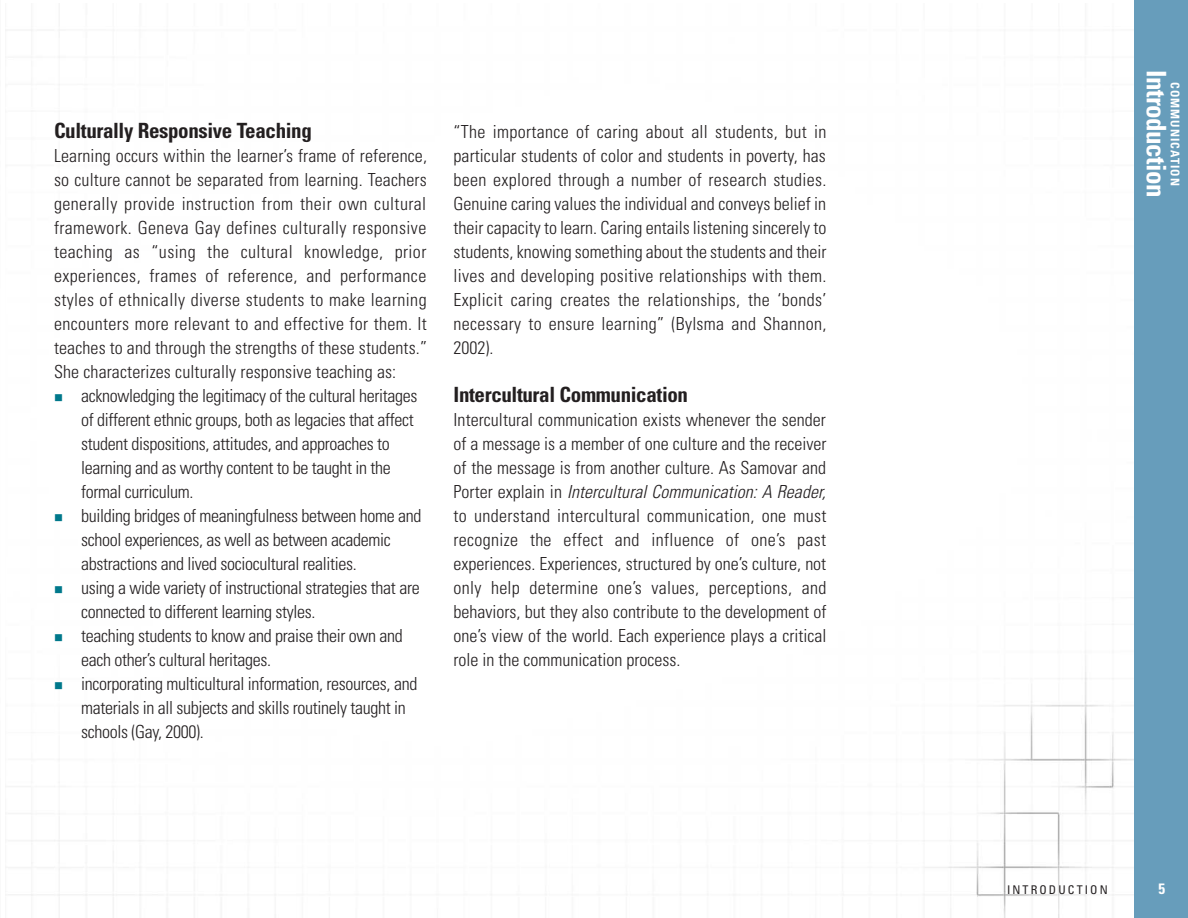
<style>
.page{position:relative;width:1188px;height:918px;background:#fff}
.page>*{position:absolute;margin:0;border:0;box-sizing:border-box;transform-origin:0 0}
.t1{font:700 condensed 27px "Univers";letter-spacing:-.02em;color:#fff}
.t2{font:700 condensed 21px "Univers";letter-spacing:-.02em;color:#231f20}
.t3{font:300 condensed 18px/24px "Univers";letter-spacing:-.02em;color:#231f20}
.t4{font:700 condensed 15px "Univers";color:#fff}
.t5{font:700 condensed 12px "Univers";letter-spacing:.09em;color:#fff}
.t6{font:condensed 12px "Univers";letter-spacing:.175em;color:#231f20}
.s1{color:#00788b}
.s2{font-style:italic}
</style>
<div class="page">
<div style="left:1135px;top:0;width:53px;height:918px;background:#679dbb"></div>
<p class="t2" style="left:54px;top:123px;width:259px">Culturally Responsive Teaching</p>
<p class="t3" style="left:54px;top:145px;width:375px;text-align:justify">Learning occurs within the learner’s frame of reference, so culture cannot be separated from learning. Teachers generally provide instruction from their own cultural framework. Geneva Gay defines culturally responsive teaching as “using the cultural knowledge, prior experiences, frames of reference, and performance styles of ethnically diverse students to make learning encounters more relevant to and effective for them. It teaches to and through the strengths of these students.” She characterizes culturally responsive teaching as:</p>
<p class="t3" style="left:81px;top:385px;width:338px;text-indent:-27px"><span class="s1">■</span> acknowledging the legitimacy of the cultural heritages of different ethnic groups, both as legacies that affect student dispositions, attitudes, and approaches to learning and as worthy content to be taught in the formal curriculum.</p>
<p class="t3" style="left:81px;top:505px;width:342px;text-indent:-27px"><span class="s1">■</span> building bridges of meaningfulness between home and school experiences, as well as between academic abstractions and lived sociocultural realities.</p>
<p class="t3" style="left:81px;top:577px;width:340px;text-indent:-27px"><span class="s1">■</span> using a wide variety of instructional strategies that are connected to different learning styles.</p>
<p class="t3" style="left:81px;top:625px;width:323px;text-indent:-27px"><span class="s1">■</span> teaching students to know and praise their own and each other’s cultural heritages.</p>
<p class="t3" style="left:81px;top:673px;width:338px;text-indent:-27px"><span class="s1">■</span> incorporating multicultural information, resources, and materials in all subjects and skills routinely taught in schools (Gay, 2000).</p>
<p class="t3" style="left:454px;top:121px;width:374px;text-align:justify">“The importance of caring about all students, but in particular students of color and students in poverty, has been explored through a number of research studies.<br>Genuine caring values the individual and conveys belief in their capacity to learn. Caring entails listening sincerely to students, knowing something about the students and their lives and developing positive relationships with them.<br>Explicit caring creates the relationships, the ‘bonds’ necessary to ensure learning” (Bylsma and Shannon, 2002).</p>
<p class="t2" style="left:454px;top:387px;width:236px">Intercultural Communication</p>
<p class="t3" style="left:454px;top:409px;width:375px;text-align:justify">Intercultural communication exists whenever the sender of a message is a member of one culture and the receiver of the message is from another culture. As Samovar and Porter explain in <span class="s2">Intercultural Communication: A Reader, </span>to understand intercultural communication, one must recognize the effect and influence of one’s past experiences. Experiences, structured by one’s culture, not only help determine one’s values, perceptions, and behaviors, but they also contribute to the development of one’s view of the world. Each experience plays a critical role in the communication process.</p>
<h1 class="t1" style="left:1166px;top:70px;width:130px;rotate:90deg">Introduction</h1>
<p class="t5" style="left:1180px;top:82px;width:105px;rotate:90deg">COMMUNICATION</p>
<p class="t6" style="left:1007px;top:885px;width:102px">INTRODUCTION</p>
<p class="t4" style="left:1158px;top:883px;width:8px">5</p>
</div>
